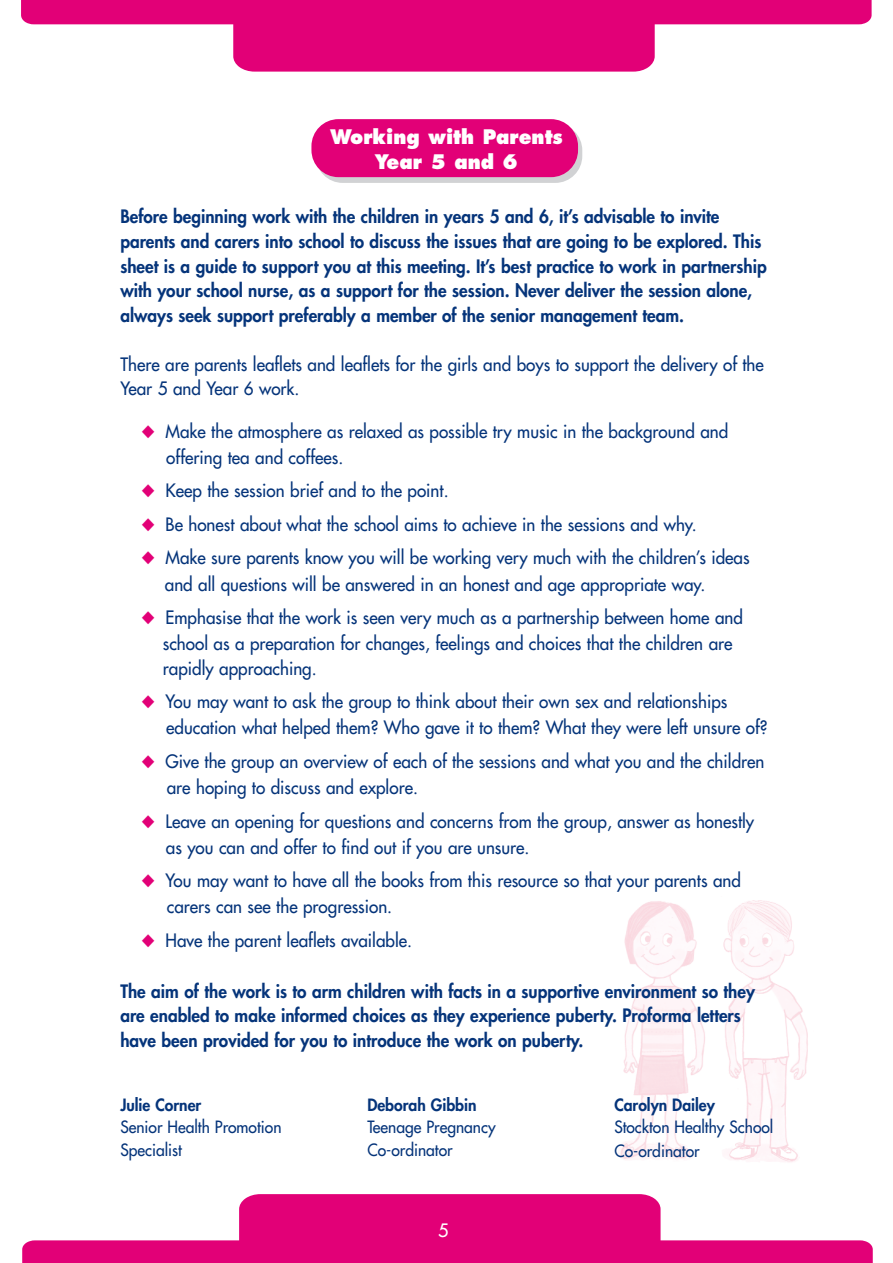
<style>
.page{position:relative;width:893px;height:1263px;background:#fff}
.page>*{position:absolute;margin:0;border:0;box-sizing:border-box;transform-origin:0 0}
.t1{font:800 19.5px/25.2px "Futura";color:#fff;text-align:center;scale:.95 1}
.t2{font:18px/26.1px "Futura";color:#05347a;scale:.95 1}
.t3{font:800 18px/24.6px "Futura";color:#05347a;scale:.95 1}
.t4{font:18px "Futura";color:#fff}
.t5{font:16.5px/22.5px "Futura";color:#05347a;scale:.95 1}
.t6{font:800 16.5px "Futura";color:#05347a;scale:.95 1}
.s1{color:#e20077}
</style>
<div class="page">
<svg style="left:316px;top:123px;width:266px;height:60px;background:#d2cdd2"></svg>
<div style="left:311px;top:119px;width:267px;height:58px;background:#e20077;border-radius:27px"></div>
<img style="left:620px;top:900px;width:188px;height:262px">
<svg style="left:21px;top:0;width:850px;height:72px;fill:#e20077"></svg>
<svg style="left:22px;top:1194px;width:851px;height:69px;fill:#e20077"></svg>
<p class="t1" style="left:330px;top:126px;width:246px">Working with Parents<br>Year 5 and 6</p>
<p class="t3" style="left:120px;top:206px;width:682px">Before beginning work with the children in years 5 and 6, it’s advisable to invite parents and carers into school to discuss the issues that are going to be explored. This sheet is a guide to support you at this meeting. It’s best practice to work in partnership with your school nurse, as a support for the session. Never deliver the session alone, always seek support preferably a member of the senior management team.</p>
<p class="t2" style="left:120px;top:353px;width:679px;line-height:24.6px">There are parents leaflets and leaflets for the girls and boys to support the delivery of the<br>Year 5 and Year 6 work.</p>
<p class="t2" style="left:166px;top:419px;width:593px;text-indent:-25px"><span class="s1">◆</span> Make the atmosphere as relaxed as possible try music in the background and offering tea and coffees.</p>
<p class="t2" style="left:142px;top:479px;width:325px"><span class="s1">◆</span> Keep the session brief and to the point.</p>
<p class="t2" style="left:142px;top:512px;width:586px"><span class="s1">◆</span> Be honest about what the school aims to achieve in the sessions and why.</p>
<p class="t2" style="left:165px;top:546px;width:617px;text-indent:-23px"><span class="s1">◆</span> Make sure parents know you will be working very much with the children’s ideas and all questions will be answered in an honest and age appropriate way.</p>
<p class="t2" style="left:163px;top:606px;width:612px;line-height:25.3px;text-indent:-21px"><span class="s1">◆</span> Emphasise that the work is seen very much as a partnership between home and school as a preparation for changes, feelings and choices that the children are rapidly approaching.</p>
<p class="t2" style="left:166px;top:690px;width:634px;text-indent:-25px"><span class="s1">◆</span> You may want to ask the group to think about their own sex and relationships education what helped them? Who gave it to them? What they were left unsure of?</p>
<p class="t2" style="left:167px;top:749px;width:631px;text-indent:-25px"><span class="s1">◆</span> Give the group an overview of each of the sessions and what you and the children are hoping to discuss and explore.</p>
<p class="t2" style="left:166px;top:809px;width:621px;text-indent:-24px"><span class="s1">◆</span> Leave an opening for questions and concerns from the group, answer as honestly as you can and offer to find out if you are unsure.</p>
<p class="t2" style="left:167px;top:869px;width:606px;text-indent:-25px"><span class="s1">◆</span> You may want to have all the books from this resource so that your parents and carers can see the progression.</p>
<p class="t2" style="left:142px;top:928px;width:286px"><span class="s1">◆</span> Have the parent leaflets available.</p>
<p class="t3" style="left:120px;top:980px;width:669px">The aim of the work is to arm children with facts in a supportive environment so they are enabled to make informed choices as they experience puberty. Proforma letters have been provided for you to introduce the work on puberty.</p>
<p class="t6" style="left:120px;top:1097px;width:87px">Julie Corner</p>
<p class="t5" style="left:120px;top:1117px;width:171px">Senior Health Promotion<br>Specialist</p>
<p class="t6" style="left:367px;top:1097px;width:116px">Deborah Gibbin</p>
<p class="t5" style="left:367px;top:1117px;width:137px">Teenage Pregnancy<br>Co-ordinator</p>
<p class="t4" style="left:438px;top:1221px;width:12px">5</p>
<p class="t6" style="left:614px;top:1097px;width:107px">Carolyn Dailey</p>
<p class="t5" style="left:614px;top:1116px;width:169px;line-height:23.9px">Stockton Healthy School<br>Co-ordinator</p>
</div>
